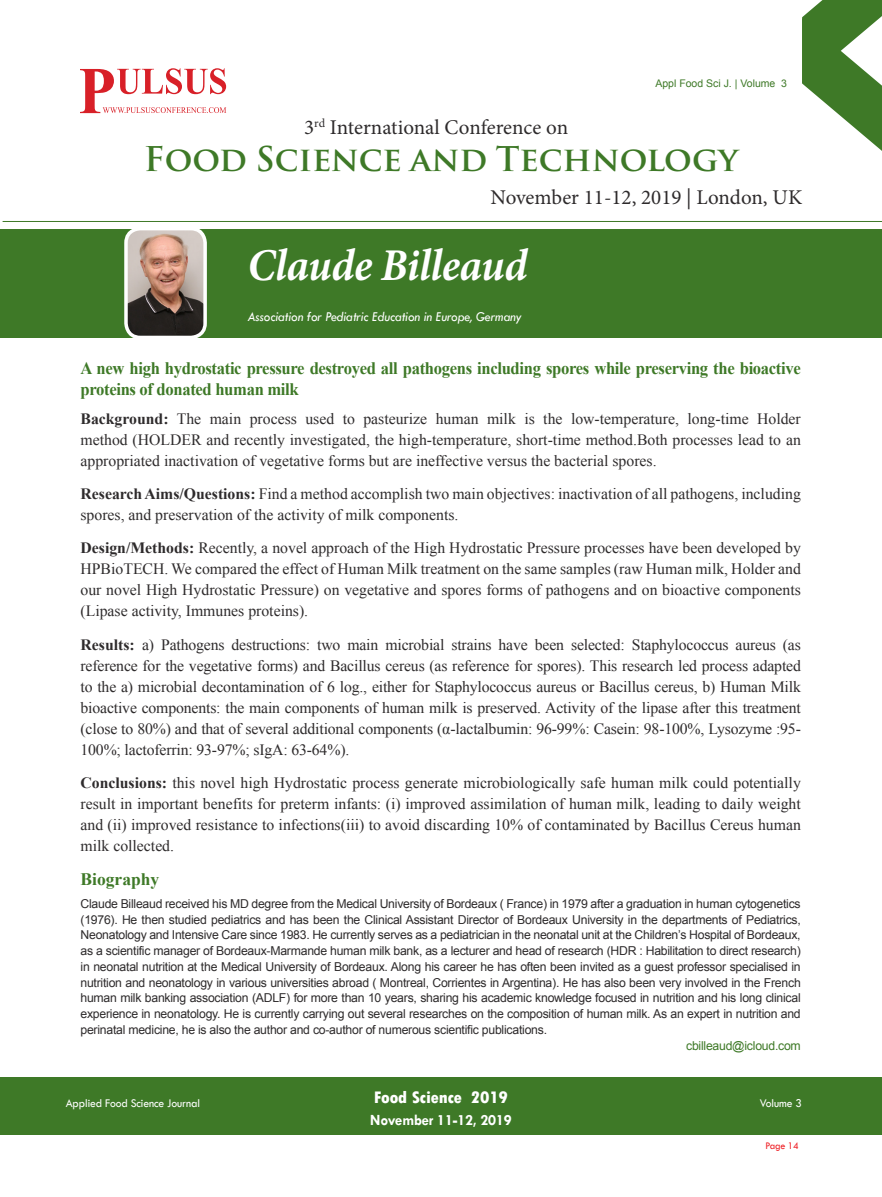
<style>
.page{position:relative;width:882px;height:1197px;background:#fff}
.page>*{position:absolute;margin:0;border:0;box-sizing:border-box;transform-origin:0 0}
.t1{font:italic 700 45.5px "Minion Pro";letter-spacing:-.01em;color:#fff;scale:.95 1}
.t2{font:700 33.25px "Trajan Pro";color:#3e7927}
.t3{font:21px "Minion Pro";color:#2e2b2c}
.Bio_Heading{font:700 17.5px/21px "Times New Roman";letter-spacing:-.02em;color:#3e7927;scale:.95 1}
.t4{font:800 condensed 17.5px "Tw Cen";letter-spacing:-.01em;color:#fff;scale:1.1 1}
.Bio_Heading-2{font:700 17.5px "Times New Roman";color:#3e7927}
.Bio_Heading-3{font:15.75px/21px "Times New Roman";color:#2e2b2c;text-align:justify}
.t5{font:700 15.75px "Tw Cen";letter-spacing:-.01em;color:#fff;scale:.95 1}
.t6{font:italic 14px "Tw Cen";letter-spacing:-.01em;color:#fff;scale:.95 1}
.Biography{font:12.25px/15.8px "Arial";letter-spacing:-.02em;color:#2e2b2c;text-align:justify}
.t7{font:12.25px "Tw Cen";letter-spacing:-.01em;color:#fff;scale:.95 1}
.Biography-2{font:12.25px "Arial";letter-spacing:-.02em;color:#3e7927}
.t8{font:10.5px "Arial";color:#3e7927}
.t9{font:10.5px "Tw Cen";letter-spacing:-.02em;color:#ee1d23;scale:.95 1}
.s1{font-weight:700}
</style>
<div class="page">
<div style="left:0;top:1077px;width:882px;height:58px;background:#3e7927"></div>
<hr style="left:3px;top:221px;width:879px;height:1px;background:#3e7927">
<svg style="left:81px;top:68px;width:145px;height:45px"></svg>
<svg style="left:802px;top:0;width:80px;height:151px"></svg>
<div style="left:0;top:229px;width:882px;height:108px;background:#3e7927"></div>
<img style="left:129px;top:232px;width:73px;height:102px">
<div style="left:124px;top:227px;width:83px;height:112px;border:4px solid #fff;border-radius:14px"></div>
<h3 class="t3" style="left:304px;top:113px;width:265px">3<sup>rd</sup> International Conference on</h3>
<p class="t8" style="left:655px;top:76px;width:133px">Appl Food Sci J. | Volume 3</p>
<h2 class="t2" style="left:144px;top:138px;width:596px">Food Science and Technology</h2>
<h3 class="t3" style="left:491px;top:183px;width:313px">November 11-12, 2019 | London, UK</h3>
<p class="t1" style="left:247px;top:233px;width:296px">Claude Billeaud</p>
<p class="t6" style="left:247px;top:308px;width:290px">Association for Pediatric Education in Europe, Germany</p>
<p class="Bio_Heading" style="left:81px;top:357px;width:760px">A new high hydrostatic pressure destroyed all pathogens including spores while preserving the bioactive proteins of donated human milk</p>
<p class="Bio_Heading-3" style="left:81px;top:408px;width:722px"><span class="s1">Background:</span> The main process used to pasteurize human milk is the low-temperature, long-time Holder method (HOLDER and recently investigated, the high-temperature, short-time method.Both processes lead to an appropriated inactivation of vegetative forms but are ineffective versus the bacterial spores.</p>
<p class="Bio_Heading-3" style="left:81px;top:483px;width:722px"><span class="s1">Research Aims/Questions:</span> Find a method accomplish two main objectives: inactivation of all pathogens, including spores, and preservation of the activity of milk components.</p>
<p class="Bio_Heading-3" style="left:81px;top:537px;width:722px"><span class="s1">Design/Methods:</span> Recently, a novel approach of the High Hydrostatic Pressure processes have been developed by HPBioTECH. We compared the effect of Human Milk treatment on the same samples (raw Human milk, Holder and our novel High Hydrostatic Pressure) on vegetative and spores forms of pathogens and on bioactive components (Lipase activity, Immunes proteins).</p>
<p class="Bio_Heading-3" style="left:81px;top:634px;width:722px"><span class="s1">Results:</span> a) Pathogens destructions: two main microbial strains have been selected: Staphylococcus aureus (as reference for the vegetative forms) and Bacillus cereus (as reference for spores). This research led process adapted to the a) microbial decontamination of 6 log., either for Staphylococcus aureus or Bacillus cereus, b) Human Milk bioactive components: the main components of human milk is preserved. Activity of the lipase after this treatment (close to 80%) and that of several additional components (α-lactalbumin: 96-99%: Casein: 98-100%, Lysozyme :95- 100%; lactoferrin: 93-97%; sIgA: 63-64%).</p>
<p class="Bio_Heading-3" style="left:81px;top:772px;width:722px"><span class="s1">Conclusions:</span> this novel high Hydrostatic process generate microbiologically safe human milk could potentially result in important benefits for preterm infants: (i) improved assimilation of human milk, leading to daily weight and (ii) improved resistance to infections(iii) to avoid discarding 10% of contaminated by Bacillus Cereus human milk collected.</p>
<p class="Bio_Heading-2" style="left:81px;top:867px;width:80px">Biography</p>
<p class="Biography" style="left:81px;top:896px;width:722px">Claude Billeaud received his MD degree from the Medical University of Bordeaux ( France) in 1979 after a graduation in human cytogenetics (1976). He then studied pediatrics and has been the Clinical Assistant Director of Bordeaux University in the departments of Pediatrics, Neonatology and Intensive Care since 1983. He currently serves as a pediatrician in the neonatal unit at the Children’s Hospital of Bordeaux, as a scientific manager of Bordeaux-Marmande human milk bank, as a lecturer and head of research (HDR : Habilitation to direct research) in neonatal nutrition at the Medical University of Bordeaux. Along his career he has often been invited as a guest professor specialised in nutrition and neonatology in various universities abroad ( Montreal, Corrientes in Argentina). He has also been very involved in the French human milk banking association (ADLF) for more than 10 years, sharing his academic knowledge focused in nutrition and his long clinical experience in neonatology. He is currently carrying out several researches on the composition of human milk. As an expert in nutrition and perinatal medicine, he is also the author and co-author of numerous scientific publications.</p>
<p class="Biography-2" style="left:686px;top:1037px;width:116px">cbilleaud@icloud.com</p>
<p class="t7" style="left:66px;top:1096px;width:143px">Applied Food Science Journal</p>
<p class="t4" style="left:374px;top:1087px;width:123px">Food Science 2019</p>
<p class="t5" style="left:370px;top:1111px;width:151px">November 11-12, 2019</p>
<p class="t7" style="left:760px;top:1095px;width:46px">Volume 3</p>
<p class="t9" style="left:765px;top:1140px;width:37px">Page 14</p>
</div>
